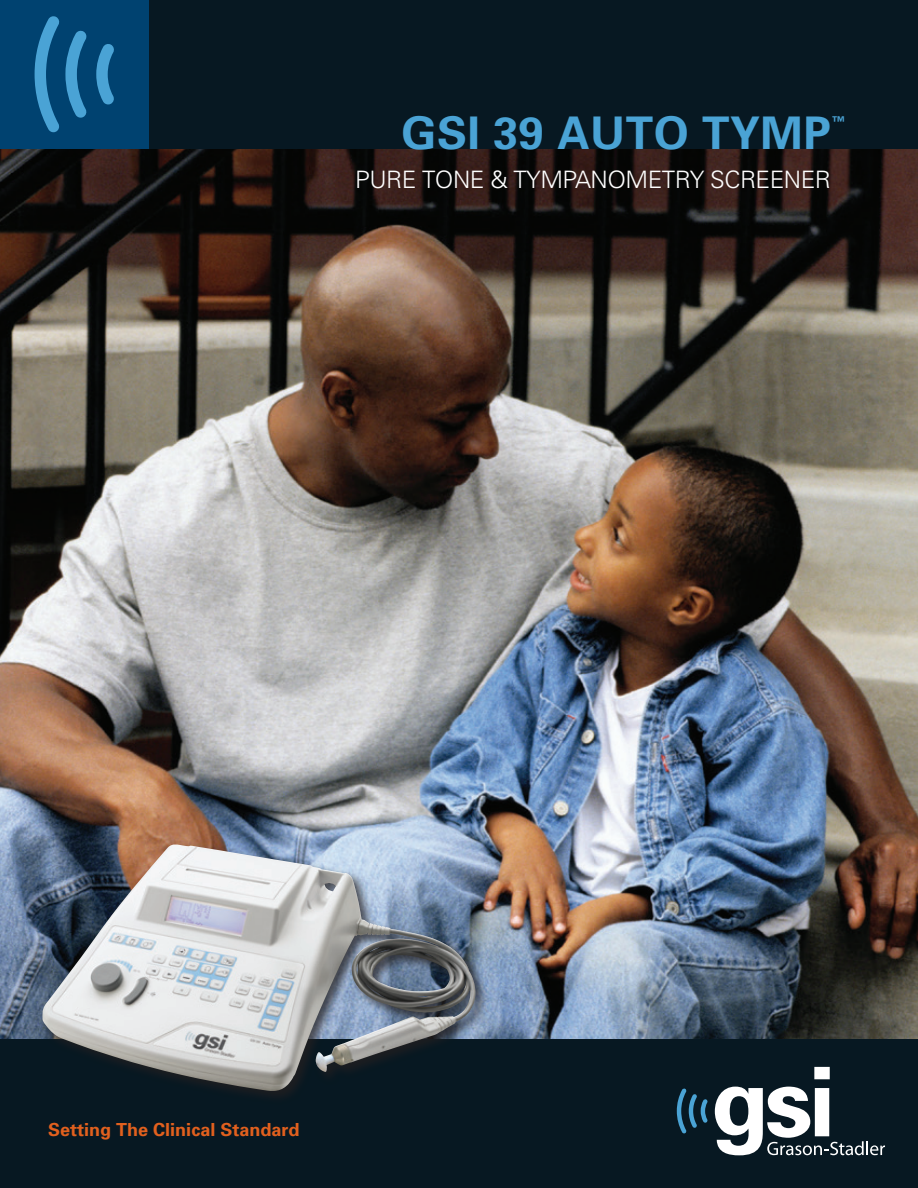
<style>
.page{position:relative;width:918px;height:1188px;background:#fff}
.page>*{position:absolute;margin:0;border:0;box-sizing:border-box;transform-origin:0 0}
.t1{font:700 45px "Univers";letter-spacing:.01em;color:#4aa3d5}
.t2{font:300 24px "Univers";letter-spacing:-.02em;color:#fff}
.t3{font:700 18px "Univers";color:#e1601e}
.t4{font:700 13.5px "Univers";color:#4aa3d5}
</style>
<div class="page">
<img style="left:0;top:148px;width:918px;height:892px">
<div style="left:0;top:1040px;width:918px;height:148px;background:#071822"></div>
<svg style="left:715px;top:1067px;width:170px;height:89px"></svg>
<svg style="left:677px;top:1088px;width:31px;height:45px"></svg>
<div style="left:0;top:0;width:918px;height:148px;background:#071822"></div>
<div style="left:0;top:0;width:148px;height:148px;background:#004270"></div>
<svg style="left:35px;top:16px;width:52px;height:116px"></svg>
<svg style="left:96px;top:44px;width:18px;height:60px"></svg>
<div style="left:40px;top:842px;width:449px;height:263px;background:#231f20;opacity:.75"></div>
<img style="left:42px;top:845px;width:428px;height:246px">
<p class="t1" style="left:402px;top:104px;width:431px">GSI 39 AUTO TYMP</p>
<p class="t4" style="left:831px;top:113px;width:15px">™</p>
<p class="t2" style="left:355px;top:165px;width:477px">PURE TONE &amp; TYMPANOMETRY SCREENER</p>
<p class="t3" style="left:48px;top:1118px;width:253px">Setting The Clinical Standard</p>
</div>
